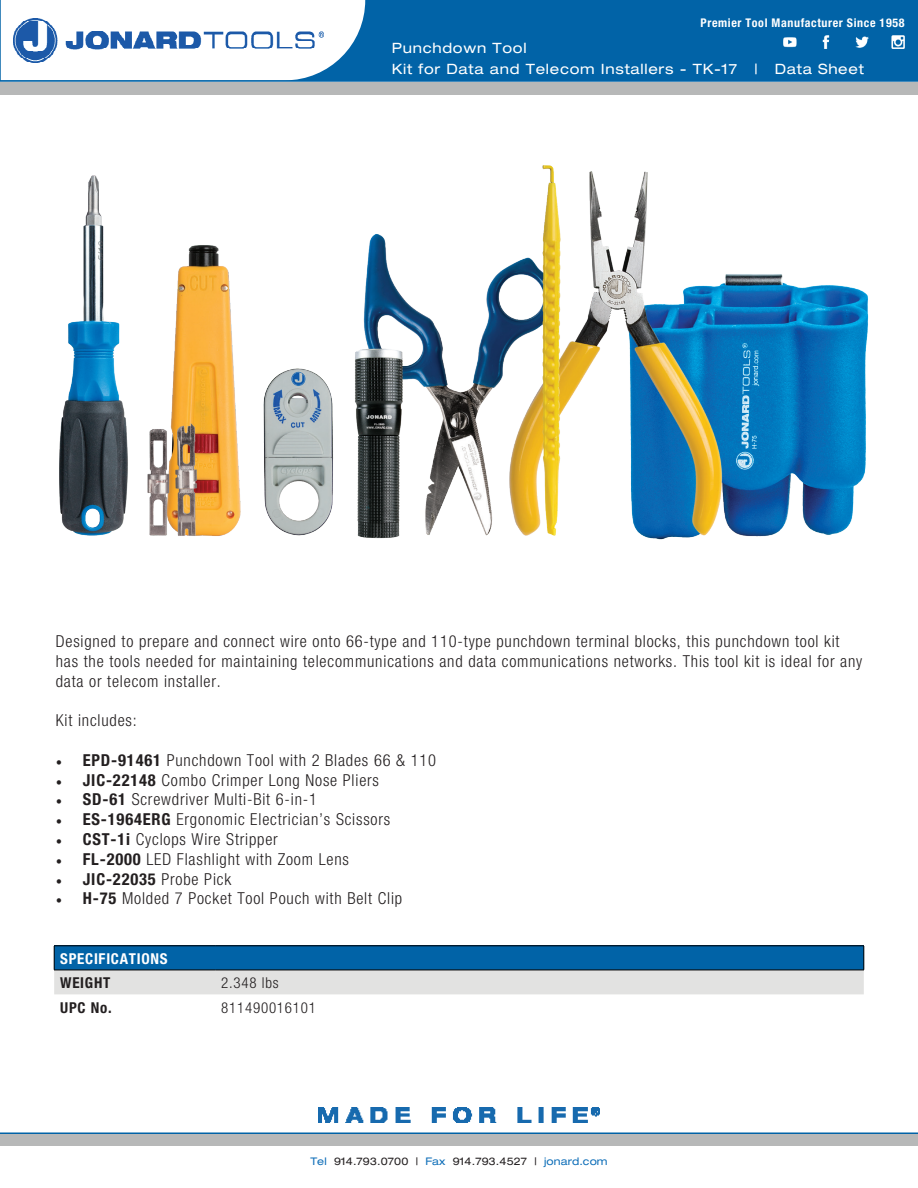
<style>
.page{position:relative;width:918px;height:1188px;background:#fff}
.page>*{position:absolute;margin:0;border:0;box-sizing:border-box;transform-origin:0 0}
.t1{font:300 condensed 16.5px/19.8px "Helvetica Neue";letter-spacing:.05em;color:#231f20}
.t2{font:700 condensed 16.5px "Helvetica Neue";letter-spacing:.05em;color:#231f20}
.t3{font:300 condensed 15px "Helvetica Neue";letter-spacing:.05em;color:#231f20}
.t4{font:700 condensed 15px "Helvetica Neue";letter-spacing:.05em;color:#fff}
.t5{font:700 condensed 15px "Helvetica Neue";letter-spacing:.05em;color:#231f20}
.t6{font:expanded 14.25px "Helvetica Neue";letter-spacing:.05em;color:#fff}
.t7{font:700 condensed 12px "Helvetica Neue";letter-spacing:.05em;color:#fff}
.t8{font:expanded 10.5px "Helvetica Neue";letter-spacing:.01em;color:#231f20}
.s1{font-family:"Minion Pro";font-weight:400;font-stretch:normal}
.s2{font-weight:700}
.s3{font-weight:300}
.s4{color:#0e6eb8}
</style>
<div class="page">
<div style="left:1px;top:0;width:917px;height:81px;background:#0163a7"></div>
<div style="left:0;top:82px;width:918px;height:12px;background:#b7b8b8"></div>
<div style="left:0;top:1134px;width:918px;height:12px;background:#b7b8b8"></div>
<img style="left:319px;top:1107px;width:280px;height:15px">
<hr style="left:0;top:1132px;width:918px;height:2px;background:#0163a7">
<svg style="left:1px;top:0;width:364px;height:80px;background:#e8f1f7"></svg>
<img style="left:14px;top:18px;width:310px;height:45px">
<hr style="left:0;top:80px;width:918px;height:2px;background:#0163a7">
<img style="left:783px;top:35px;width:122px;height:14px">
<svg style="left:54px;top:946px;width:811px;height:48px;background:#6f9fc0"></svg>
<hr style="left:54px;top:970px;width:161px;height:1px;background:#000">
<hr style="left:215px;top:970px;width:649px;height:1px;background:#000">
<img style="left:59px;top:165px;width:810px;height:375px">
<p class="t7" style="left:701px;top:15px;width:205px">Premier Tool Manufacturer Since 1958</p>
<p class="t6" style="left:392px;top:60px;width:474px">Kit for Data and Telecom Installers - TK-17 | Data Sheet</p>
<p class="t6" style="left:392px;top:39px;width:136px">Punchdown Tool</p>
<p class="t1" style="left:56px;top:631px;width:808px">Designed to prepare and connect wire onto 66-type and 110-type punchdown terminal blocks, this punchdown tool kit has the tools needed for maintaining telecommunications and data communications networks. This tool kit is ideal for any data or telecom installer.</p>
<p class="t1" style="left:56px;top:710px;width:82px">Kit includes:</p>
<p class="t1" style="left:56px;top:750px;width:382px"><span class="s1">•</span> <span class="s2">EPD-91461</span> Punchdown Tool with 2 Blades 66 &amp; 110</p>
<p class="t1" style="left:56px;top:770px;width:325px"><span class="s1">•</span> <span class="s2">JIC-22148</span> Combo Crimper Long Nose Pliers</p>
<p class="t1" style="left:56px;top:790px;width:263px"><span class="s1">•</span> <span class="s2">SD-61</span> Screwdriver Multi-Bit 6-in-1</p>
<p class="t1" style="left:56px;top:809px;width:336px"><span class="s1">•</span> <span class="s2">ES-1964ERG</span> Ergonomic Electrician’s Scissors</p>
<p class="t1" style="left:56px;top:829px;width:224px"><span class="s1">•</span> <span class="s2">CST-1i</span> Cyclops Wire Stripper</p>
<p class="t1" style="left:56px;top:849px;width:295px"><span class="s1">•</span> <span class="s2">FL-2000</span> LED Flashlight with Zoom Lens</p>
<p class="t2" style="left:56px;top:869px;width:177px"><span class="s1">•</span> JIC-22035 <span class="s3">Probe Pick</span></p>
<p class="t1" style="left:56px;top:889px;width:348px"><span class="s1">•</span> <span class="s2">H-75</span> Molded 7 Pocket Tool Pouch with Belt Clip</p>
<p class="t4" style="left:60px;top:950px;width:109px">SPECIFICATIONS</p>
<p class="t5" style="left:60px;top:974px;width:52px">WEIGHT</p>
<p class="t3" style="left:221px;top:975px;width:59px">2.348 lbs</p>
<p class="t5" style="left:60px;top:998px;width:53px">UPC No.</p>
<p class="t3" style="left:221px;top:999px;width:96px">811490016101</p>
<p class="t8" style="left:310px;top:1155px;width:299px"><span class="s4">Tel</span> 914.793.0700 | <span class="s4">Fax</span> 914.793.4527 | <span class="s4">jonard.com</span></p>
</div>
